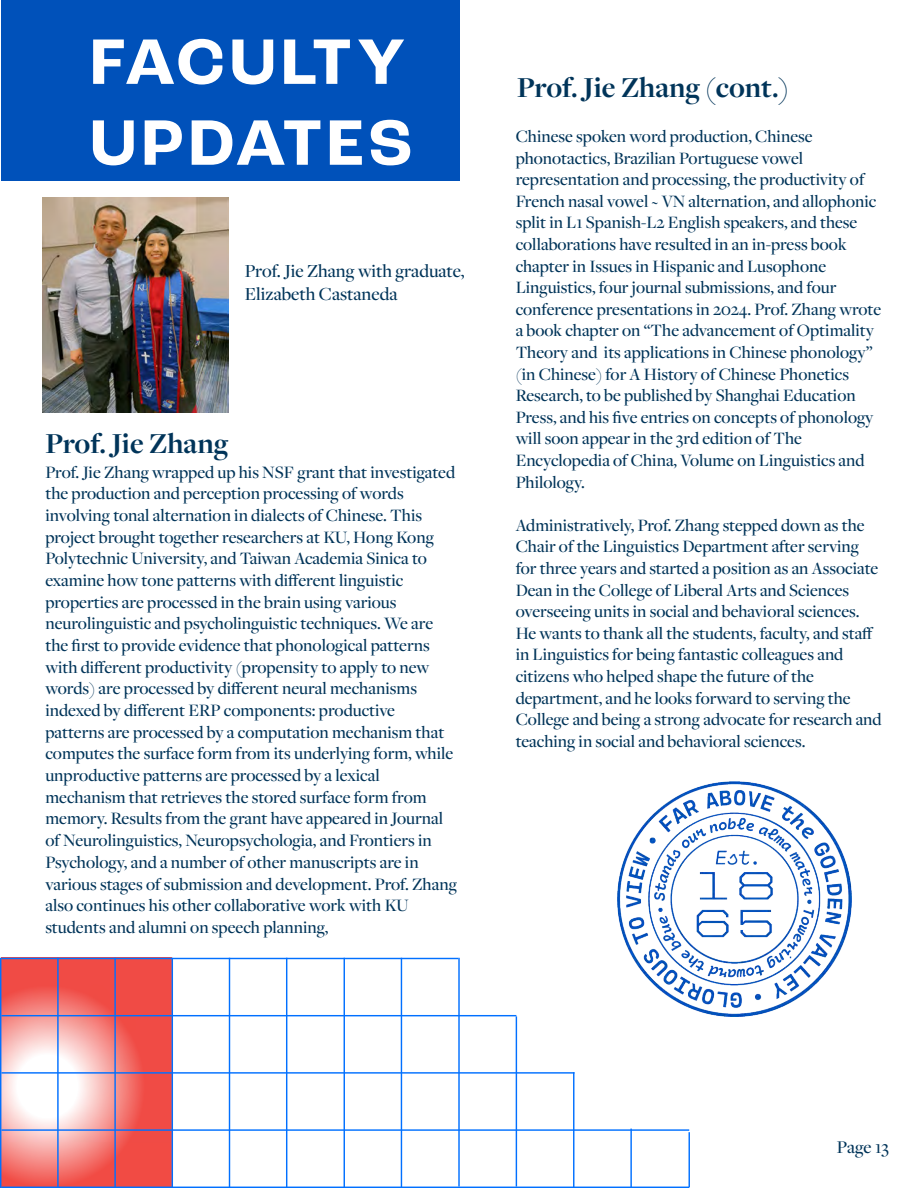
<style>
.page{position:relative;width:918px;height:1188px;background:#fff}
.page>*{position:absolute;margin:0;border:0;box-sizing:border-box;transform-origin:0 0}
.t1{font:700 67.35px/80.8px "Roc Grotesk";letter-spacing:.075em;color:#fff}
.t2{font:700 30px "Freight Disp Pro";color:#003459}
.t3{font:500 19.2px/23px "Freight Disp Pro";color:#003459}
.t4{font:500 18.6px "Freight Disp Pro";color:#003459}
.t5{font:500 18px/21.6px "Freight Disp Pro";color:#003459}
</style>
<div class="page">
<hr style="left:229px;top:958px;width:1px;height:229px;background:#0170ff">
<img style="left:1px;top:959px;width:171px;height:228px">
<hr style="left:0;top:958px;width:1px;height:230px;background:#0170ff">
<hr style="left:114px;top:958px;width:2px;height:229px;background:#0170ff">
<hr style="left:57px;top:958px;width:2px;height:229px;background:#0170ff">
<hr style="left:172px;top:958px;width:1px;height:229px;background:#0170ff">
<hr style="left:458px;top:958px;width:2px;height:229px;background:#0170ff">
<hr style="left:573px;top:1072px;width:1px;height:115px;background:#0170ff">
<hr style="left:344px;top:958px;width:1px;height:229px;background:#0170ff">
<hr style="left:286px;top:958px;width:1px;height:229px;background:#0170ff">
<hr style="left:401px;top:958px;width:1px;height:229px;background:#0170ff">
<hr style="left:516px;top:1016px;width:1px;height:171px;background:#0170ff">
<hr style="left:630px;top:1129px;width:2px;height:58px;background:#0170ff">
<hr style="left:1px;top:1129px;width:688px;height:2px;background:#0170ff">
<hr style="left:1px;top:1015px;width:515px;height:1px;background:#0170ff">
<hr style="left:1px;top:958px;width:457px;height:1px;background:#0170ff">
<hr style="left:1px;top:1072px;width:573px;height:2px;background:#0170ff">
<hr style="left:1px;top:1187px;width:688px;height:1px;background:#0170ff">
<hr style="left:689px;top:1132px;width:1px;height:55px;background:#0170ff">
<div style="left:1px;top:0;width:459px;height:180px;background:#0051ba"></div>
<img style="left:42px;top:197px;width:186px;height:216px">
<img style="left:617px;top:782px;width:235px;height:234px">
<h1 class="t1" style="left:90px;top:22px;width:324px">FACULTY<br>UPDATES</h1>
<p class="t3" style="left:245px;top:259px;width:221px">Prof. Jie Zhang with graduate,<br>Elizabeth Castaneda</p>
<h2 class="t2" style="left:45px;top:424px;width:185px">Prof. Jie Zhang</h2>
<p class="t5" style="left:45px;top:460px;width:413px">Prof. Jie Zhang wrapped up his NSF grant that investigated the production and perception processing of words involving tonal alternation in dialects of Chinese. This project brought together researchers at KU, Hong Kong Polytechnic University, and Taiwan Academia Sinica to examine how tone patterns with different linguistic properties are processed in the brain using various neurolinguistic and psycholinguistic techniques. We are the first to provide evidence that phonological patterns with different productivity (propensity to apply to new words) are processed by different neural mechanisms indexed by different ERP components: productive patterns are processed by a computation mechanism that computes the surface form from its underlying form, while unproductive patterns are processed by a lexical mechanism that retrieves the stored surface form from memory. Results from the grant have appeared in Journal of Neurolinguistics, Neuropsychologia, and Frontiers in Psychology, and a number of other manuscripts are in various stages of submission and development. Prof. Zhang also continues his other collaborative work with KU students and alumni on speech planning,</p>
<h2 class="t2" style="left:517px;top:67px;width:273px">Prof. Jie Zhang (cont.)</h2>
<p class="t5" style="left:516px;top:125px;width:367px">Chinese spoken word production, Chinese phonotactics, Brazilian Portuguese vowel representation and processing, the productivity of French nasal vowel ~ VN alternation, and allophonic split in L1 Spanish-L2 English speakers, and these collaborations have resulted in an in-press book chapter in Issues in Hispanic and Lusophone Linguistics, four journal submissions, and four conference presentations in 2024. Prof. Zhang wrote a book chapter on “The advancement of Optimality Theory and its applications in Chinese phonology” (in Chinese) for A History of Chinese Phonetics Research, to be published by Shanghai Education Press, and his five entries on concepts of phonology will soon appear in the 3rd edition of The Encyclopedia of China, Volume on Linguistics and Philology.</p>
<p class="t5" style="left:516px;top:514px;width:368px">Administratively, Prof. Zhang stepped down as the Chair of the Linguistics Department after serving for three years and started a position as an Associate Dean in the College of Liberal Arts and Sciences overseeing units in social and behavioral sciences.<br>He wants to thank all the students, faculty, and staff in Linguistics for being fantastic colleagues and citizens who helped shape the future of the department, and he looks forward to serving the College and being a strong advocate for research and teaching in social and behavioral sciences.</p>
<p class="t4" style="left:837px;top:1135px;width:54px">Page 13</p>
</div>
